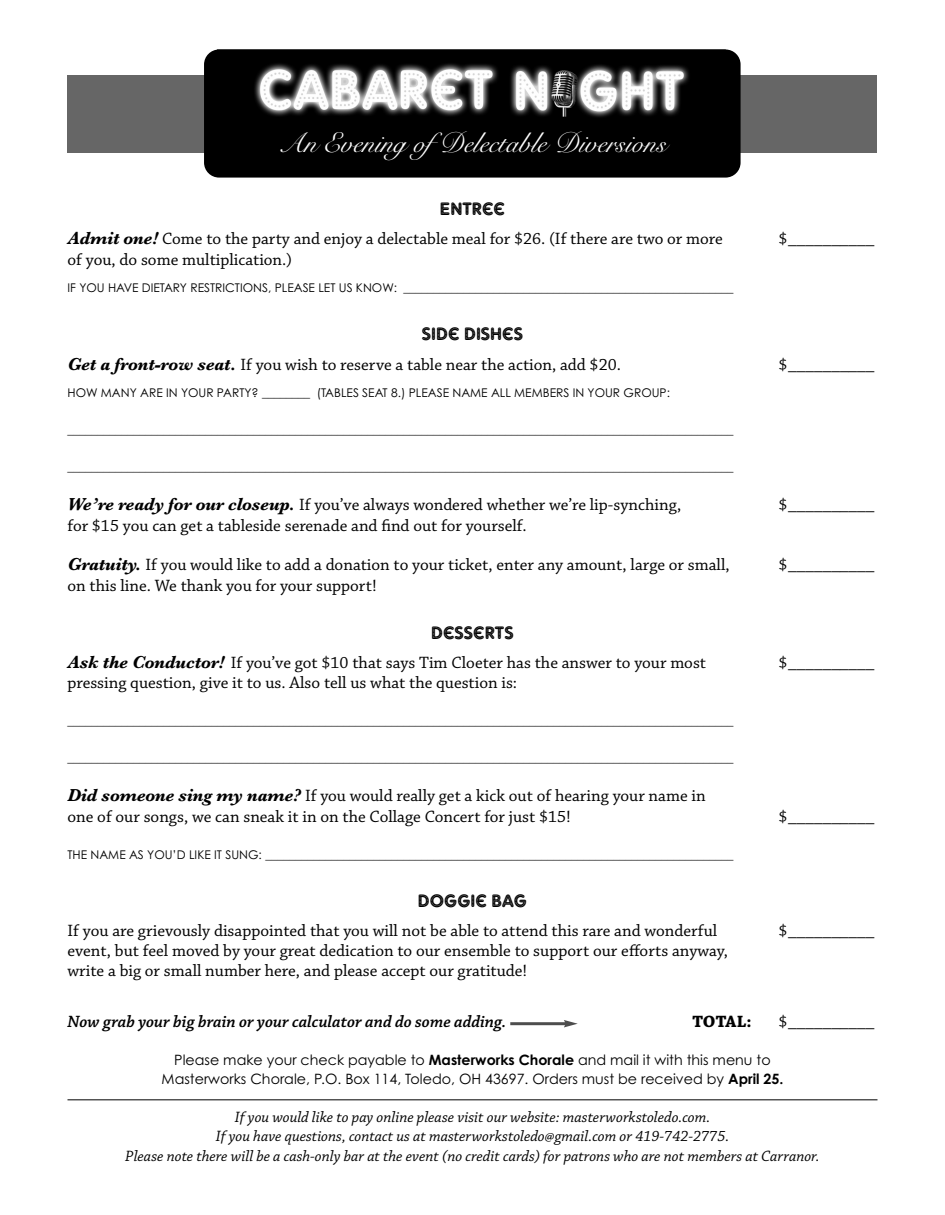
<style>
.page{position:relative;width:945px;height:1215px;background:#fff}
.page>*{position:absolute;margin:0;border:0;box-sizing:border-box;transform-origin:0 0}
.t1{font:28.05px "Snell Roundhand";color:#fff}
.t2{font:18px "Adam Gorry Lights";color:#000}
.t3{font:17.25px/21px "Chaparral Pro";color:#000}
.t4{font:italic 600 17.25px "Chaparral Pro";color:#000}
.t5{font:700 17.25px "Chaparral Pro";color:#000}
.t6{font:italic 15.75px/19.5px "Chaparral Pro";color:#000;text-align:center}
.t7{font:14.25px/19.5px "Century Gothic";color:#000;text-align:center}
.t8{font:12px "Century Gothic";color:#000}
.s1{font-family:"Baskerville";font-weight:700;font-style:italic;font-size:18px}
.s2{font-weight:700}
</style>
<div class="page">
<hr style="left:68px;top:1099px;width:810px;height:1px;background:#000">
<hr style="left:510px;top:1022px;width:56px;height:3px;background:#4d4d4d">
<svg style="left:564px;top:1020px;width:14px;height:7px"></svg>
<div style="left:68px;top:75px;width:810px;height:78px;background:#666"></div>
<div style="left:204px;top:50px;width:537px;height:128px;background:#000;border-radius:15px"></div>
<img style="left:254px;top:63px;width:435px;height:54px">
<h1 class="t1" style="left:278px;top:120px;width:390px">An Evening ofDelectable Diversions</h1>
<p class="t2" style="left:440px;top:203px;width:67px">ENTREE</p>
<p class="t3" style="left:67px;top:230px;width:657px"><span class="s1">Admit one!</span> Come to the party and enjoy a delectable meal for $26. (If there are two or more</p>
<p class="t3" style="left:778px;top:230px;width:98px">$__________</p>
<p class="t3" style="left:68px;top:250px;width:226px">of you, do some multiplication.)</p>
<p class="t8" style="left:68px;top:281px;width:668px">IF YOU HAVE DIETARY RESTRICTIONS, PLEASE LET US KNOW: _______________________________________________________</p>
<p class="t2" style="left:422px;top:328px;width:103px">SIDE DISHES</p>
<p class="t3" style="left:68px;top:355px;width:555px"><span class="s1">Get a front-row seat.</span> If you wish to reserve a table near the action, add $20.</p>
<p class="t3" style="left:778px;top:355px;width:98px">$__________</p>
<p class="t8" style="left:68px;top:386px;width:604px">HOW MANY ARE IN YOUR PARTY? ________ (TABLES SEAT 8.) PLEASE NAME ALL MEMBERS IN YOUR GROUP:</p>
<p class="t8" style="left:68px;top:423px;width:667px">_______________________________________________________________________________________________________________</p>
<p class="t8" style="left:68px;top:460px;width:667px">_______________________________________________________________________________________________________________</p>
<p class="t3" style="left:68px;top:496px;width:616px"><span class="s1">We’re ready for our closeup.</span> If you’ve always wondered whether we’re lip-synching,</p>
<p class="t3" style="left:778px;top:496px;width:98px">$__________</p>
<p class="t3" style="left:68px;top:517px;width:461px">for $15 you can get a tableside serenade and find out for yourself.</p>
<p class="t3" style="left:68px;top:556px;width:664px"><span class="s1">Gratuity.</span> If you would like to add a donation to your ticket, enter any amount, large or small,</p>
<p class="t3" style="left:778px;top:556px;width:98px">$__________</p>
<p class="t3" style="left:67px;top:577px;width:311px">on this line. We thank you for your support!</p>
<p class="t2" style="left:431px;top:626px;width:84px">DESSERTS</p>
<p class="t3" style="left:67px;top:654px;width:640px"><span class="s1">Ask the Conductor!</span> If you’ve got $10 that says Tim Cloeter has the answer to your most</p>
<p class="t3" style="left:778px;top:654px;width:98px">$__________</p>
<p class="t3" style="left:67px;top:674px;width:451px">pressing question, give it to us. Also tell us what the question is:</p>
<p class="t8" style="left:68px;top:714px;width:667px">_______________________________________________________________________________________________________________</p>
<p class="t8" style="left:68px;top:751px;width:667px">_______________________________________________________________________________________________________________</p>
<p class="t3" style="left:68px;top:787px;width:640px"><span class="s1">Did someone sing my name?</span> If you would really get a kick out of hearing your name in one of our songs, we can sneak it in on the Collage Concert for just $15!</p>
<p class="t3" style="left:778px;top:808px;width:98px">$__________</p>
<p class="t8" style="left:68px;top:848px;width:667px">THE NAME AS YOU’D LIKE IT SUNG: ______________________________________________________________________________</p>
<p class="t2" style="left:418px;top:894px;width:111px">DOGGIE BAG</p>
<p class="t3" style="left:68px;top:922px;width:651px">If you are grievously disappointed that you will not be able to attend this rare and wonderful</p>
<p class="t3" style="left:778px;top:922px;width:98px">$__________</p>
<p class="t3" style="left:67px;top:942px;width:662px;line-height:20.2px">event, but feel moved by your great dedication to our ensemble to support our efforts anyway, write a big or small number here, and please accept our gratitude!</p>
<p class="t4" style="left:67px;top:1015px;width:440px">Now grab your big brain or your calculator and do some adding.</p>
<p class="t5" style="left:692px;top:1016px;width:61px">TOTAL:</p>
<p class="t3" style="left:778px;top:1013px;width:98px">$__________</p>
<p class="t7" style="left:162px;top:1050px;width:623px">Please make your check payable to <span class="s2">Masterworks Chorale</span> and mail it with this menu to<br>Masterworks Chorale, P.O. Box 114, Toledo, OH 43697. Orders must be received by <span class="s2">April 25.</span></p>
<p class="t6" style="left:125px;top:1109px;width:696px">If you would like to pay online please visit our website: masterworkstoledo.com.<br>If you have questions, contact us at masterworkstoledo@gmail.com or 419-742-2775.<br>Please note there will be a cash-only bar at the event (no credit cards) for patrons who are not members at Carranor.</p>
</div>
